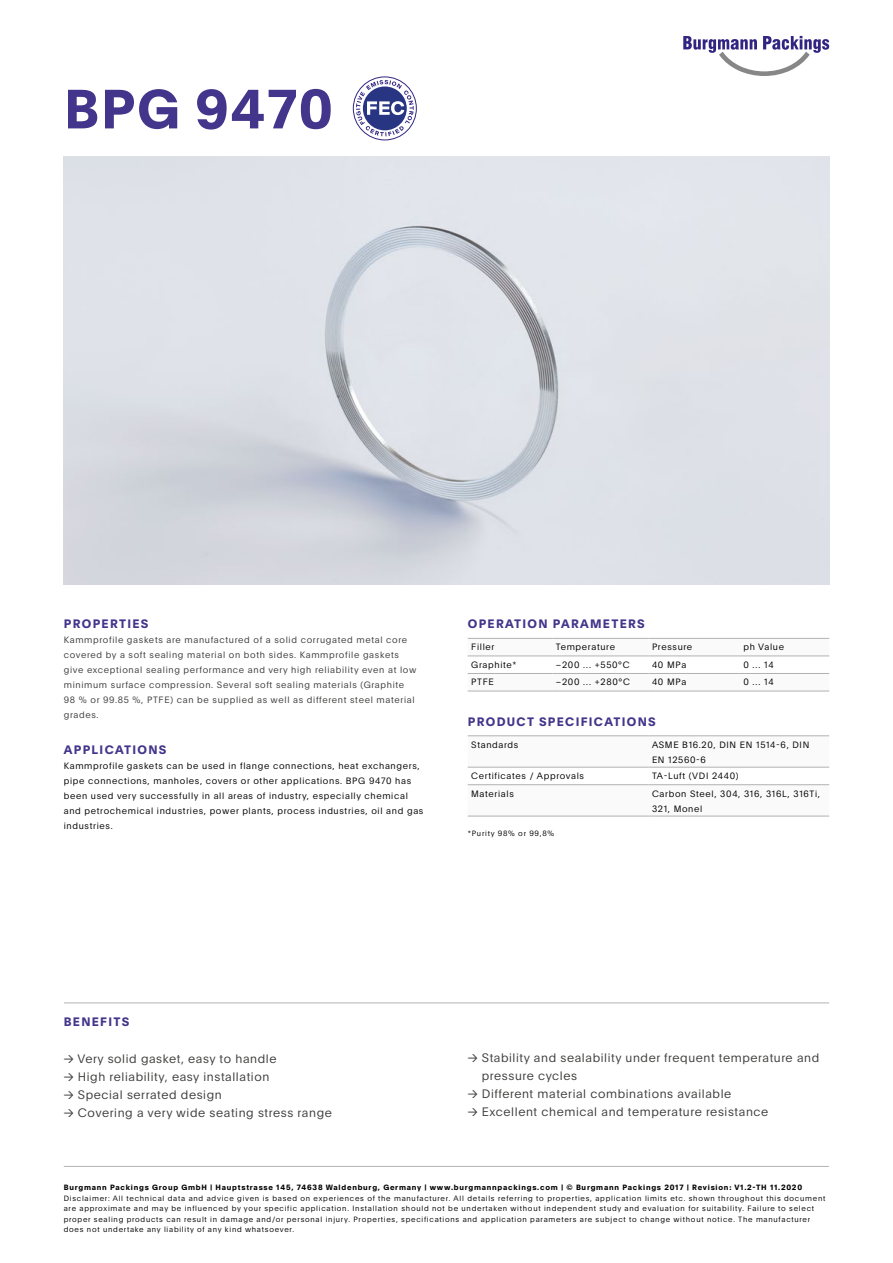
<style>
.page{position:relative;width:893px;height:1263px;background:#fff}
.page>*{position:absolute;margin:0;border:0;box-sizing:border-box;transform-origin:0 0}
.t1{font:700 54px "Plain";letter-spacing:.035em;color:#43358b}
.t2{font:300 12px/18px "Plain";letter-spacing:.05em;color:#3c3c3b}
.t3{font:700 12px "Plain";letter-spacing:.11em;color:#43358b}
.t4{font:300 9px/15px "Plain";letter-spacing:.075em;color:#000}
.t5{font:300 9px/15px "Plain";letter-spacing:.075em;color:#3c3c3b}
.t6{font:300 7.5px/10.5px "Plain";letter-spacing:.1em;color:#000}
.t7{font:700 7.5px "Plain";letter-spacing:.1em;color:#000}
</style>
<div class="page">
<svg style="left:468px;top:655px;width:361px;height:36px"></svg>
<hr style="left:468px;top:638px;width:84px;height:1px;background:#b3b2b2">
<hr style="left:552px;top:638px;width:96px;height:1px;background:#b3b2b2">
<hr style="left:648px;top:638px;width:92px;height:1px;background:#b3b2b2">
<hr style="left:740px;top:638px;width:89px;height:1px;background:#b3b2b2">
<hr style="left:468px;top:656px;width:84px;height:1px;background:#b3b2b2">
<hr style="left:552px;top:656px;width:96px;height:1px;background:#b3b2b2">
<hr style="left:648px;top:656px;width:92px;height:1px;background:#b3b2b2">
<hr style="left:740px;top:656px;width:89px;height:1px;background:#b3b2b2">
<hr style="left:468px;top:673px;width:84px;height:1px;background:#b3b2b2">
<hr style="left:552px;top:673px;width:96px;height:1px;background:#b3b2b2">
<hr style="left:648px;top:673px;width:92px;height:1px;background:#b3b2b2">
<hr style="left:740px;top:673px;width:89px;height:1px;background:#b3b2b2">
<hr style="left:468px;top:691px;width:84px;height:1px;background:#b3b2b2">
<hr style="left:552px;top:691px;width:96px;height:1px;background:#b3b2b2">
<hr style="left:648px;top:691px;width:92px;height:1px;background:#b3b2b2">
<hr style="left:740px;top:691px;width:89px;height:1px;background:#b3b2b2">
<svg style="left:468px;top:736px;width:361px;height:80px"></svg>
<hr style="left:468px;top:735px;width:180px;height:1px;background:#b3b2b2">
<hr style="left:648px;top:735px;width:181px;height:1px;background:#b3b2b2">
<hr style="left:468px;top:767px;width:180px;height:1px;background:#b3b2b2">
<hr style="left:648px;top:767px;width:181px;height:1px;background:#b3b2b2">
<hr style="left:468px;top:784px;width:180px;height:1px;background:#b3b2b2">
<hr style="left:648px;top:784px;width:181px;height:1px;background:#b3b2b2">
<hr style="left:468px;top:816px;width:180px;height:1px;background:#b3b2b2">
<hr style="left:648px;top:816px;width:181px;height:1px;background:#b3b2b2">
<img style="left:64px;top:157px;width:765px;height:428px">
<hr style="left:64px;top:1003px;width:765px;height:1px;background:#b3b2b2">
<hr style="left:64px;top:1166px;width:765px;height:1px;background:#b3b2b2">
<svg style="left:683px;top:36px;width:146px;height:40px"></svg>
<svg style="left:353px;top:77px;width:63px;height:63px"></svg>
<div style="left:353px;top:77px;width:64px;height:63px;border:1px solid #312783;border-radius:50%"></div>
<svg style="left:356px;top:80px;width:58px;height:56px"></svg>
<h1 class="t1" style="left:64px;top:70px;width:270px">BPG 9470</h1>
<h2 class="t3" style="left:64px;top:615px;width:86px">PROPERTIES</h2>
<p class="t5" style="left:64px;top:632px;width:354px">Kammprofile gaskets are manufactured of a solid corrugated metal core covered by a soft sealing material on both sides. Kammprofile gaskets give exceptional sealing performance and very high reliability even at low minimum surface compression. Several soft sealing materials (Graphite 98 % or 99.85 %, PTFE) can be supplied as well as different steel material grades.</p>
<h2 class="t3" style="left:64px;top:741px;width:104px">APPLICATIONS</h2>
<p class="t4" style="left:64px;top:758px;width:361px">Kammprofile gaskets can be used in flange connections, heat exchangers, pipe connections, manholes, covers or other applications. BPG 9470 has been used very successfully in all areas of industry, especially chemical and petrochemical industries, power plants, process industries, oil and gas industries.</p>
<h2 class="t3" style="left:468px;top:615px;width:178px">OPERATION PARAMETERS</h2>
<p class="t4" style="left:471px;top:639px;width:25px">Filler</p>
<p class="t4" style="left:556px;top:639px;width:61px">Temperature</p>
<p class="t4" style="left:652px;top:639px;width:42px">Pressure</p>
<p class="t4" style="left:743px;top:639px;width:42px">ph Value</p>
<p class="t4" style="left:471px;top:657px;width:47px">Graphite*</p>
<p class="t4" style="left:556px;top:657px;width:75px">–200 … +550°C</p>
<p class="t4" style="left:652px;top:657px;width:36px">40 MPa</p>
<p class="t4" style="left:743px;top:657px;width:32px">0 … 14</p>
<p class="t4" style="left:471px;top:674px;width:24px">PTFE</p>
<p class="t4" style="left:556px;top:674px;width:75px">–200 … +280°C</p>
<p class="t4" style="left:652px;top:674px;width:36px">40 MPa</p>
<p class="t4" style="left:743px;top:674px;width:32px">0 … 14</p>
<h2 class="t3" style="left:468px;top:713px;width:189px">PRODUCT SPECIFICATIONS</h2>
<p class="t4" style="left:471px;top:736px;width:49px">Standards</p>
<p class="t4" style="left:652px;top:736px;width:159px">ASME B16.20, DIN EN 1514-6, DIN<br>EN 12560-6</p>
<p class="t4" style="left:471px;top:768px;width:114px">Certificates / Approvals</p>
<p class="t4" style="left:652px;top:768px;width:88px">TA-Luft (VDI 2440)</p>
<p class="t4" style="left:471px;top:785px;width:44px">Materials</p>
<p class="t4" style="left:652px;top:785px;width:170px">Carbon Steel, 304, 316, 316L, 316Ti,<br>321, Monel</p>
<p class="t6" style="left:468px;top:828px;width:88px">*Purity 98% or 99,8%</p>
<h2 class="t3" style="left:64px;top:1013px;width:67px">BENEFITS</h2>
<h2 class="t2" style="left:64px;top:1049px;width:214px">→ Very solid gasket, easy to handle</h2>
<h2 class="t2" style="left:64px;top:1067px;width:207px">→ High reliability, easy installation</h2>
<h2 class="t2" style="left:64px;top:1085px;width:160px">→ Special serrated design</h2>
<h2 class="t2" style="left:64px;top:1103px;width:270px">→ Covering a very wide seating stress range</h2>
<h2 class="t2" style="left:482px;top:1048px;width:339px;text-indent:-14px">→ Stability and sealability under frequent temperature and pressure cycles</h2>
<h2 class="t2" style="left:468px;top:1084px;width:265px">→ Different material combinations available</h2>
<h2 class="t2" style="left:468px;top:1102px;width:302px">→ Excellent chemical and temperature resistance</h2>
<p class="t7" style="left:64px;top:1182px;width:740px">Burgmann Packings Group GmbH | Hauptstrasse 145, 74638 Waldenburg, Germany | www.burgmannpackings.com | © Burgmann Packings 2017 | Revision: V1.2-TH 11.2020</p>
<p class="t6" style="left:64px;top:1192px;width:763px">Disclaimer: All technical data and advice given is based on experiences of the manufacturer. All details referring to properties, application limits etc. shown throughout this document are approximate and may be influenced by your specific application. Installation should not be undertaken without independent study and evaluation for suitability. Failure to select proper sealing products can result in damage and/or personal injury. Properties, specifications and application parameters are subject to change without notice. The manufacturer does not undertake any liability of any kind whatsoever.</p>
</div>
